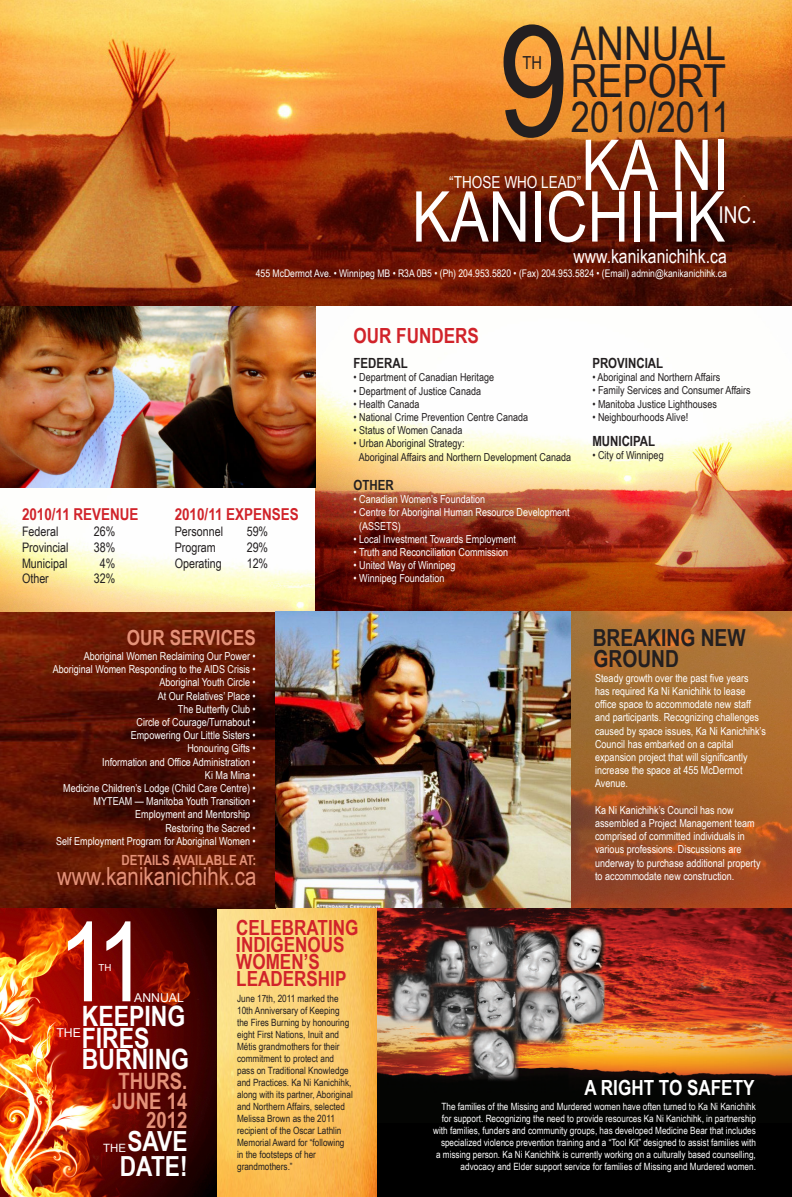
<style>
.page{position:relative;width:792px;height:1197px;background:#fff}
.page>*{position:absolute;margin:0;border:0;box-sizing:border-box;transform-origin:0 0}
.t1{font:155.2px "Arial Narrow";color:#231f20}
.t2{font:111.2px "Arial Narrow";color:#fff}
.t3{font:70.1px "Arial Narrow";color:#fff}
.t4{font:46.6px "Arial Narrow";color:#231f20}
.t5{font:45.6px "Arial Narrow";color:#231f20}
.t6{font:41.8px "Arial Narrow";color:#231f20}
.t7{font:700 28px/21.7px "Arial Narrow";color:#fff}
.t8{font:700 27.7px/24.8px "Arial Narrow";color:#fff}
.t9{font:25px "Arial Narrow";color:#e59279}
.t10{font:700 23.5px/21.1px "Arial Narrow";color:#231f20}
.t11{font:23.2px "Arial Narrow";color:#fff}
.t12{font:700 22.6px/19.5px "Arial Narrow";color:#e59279;text-align:right}
.t13{font:700 20.8px/17px "Arial Narrow";color:#d1232a}
.t14{font:700 20.8px "Arial Narrow";color:#fff}
.t15{font:700 20.8px "Arial Narrow";color:#e59279}
.t16{font:19.2px "Arial Narrow";color:#fff}
.t17{font:17.9px "Arial Narrow";color:#231f20}
.t18{font:16.6px "Arial Narrow";color:#fff}
.t19{font:700 16.4px "Arial Narrow";color:#d1232a}
.t20{font:700 14px "Arial Narrow";color:#231f20}
.t21{font:700 14px "Arial Narrow";color:#e59279}
.t22{font:13.1px "Arial Narrow";color:#231f20}
.t23{font:12.3px "Arial";color:#fff}
.t24{font:11.4px "Arial";color:#fff}
.t25{font:11px/13.2px "Arial Narrow";color:#fff}
.t26{font:11px/13.2px "Arial Narrow";color:#231f20}
.t27{font:10.5px "Arial Narrow";color:#fff}
.t28{font:10px/12px "Arial Narrow";color:#fff;text-align:right}
.t29{font:10px/12px "Arial Narrow";color:#231f20}
.t30{font:9.7px "Arial";color:#fff}
</style>
<div class="page">
<img style="left:0;top:909px;width:378px;height:288px">
<img style="left:0;top:0;width:792px;height:612px">
<img style="left:0;top:612px;width:572px;height:297px">
<img style="left:572px;top:612px;width:220px;height:296px">
<img style="left:378px;top:908px;width:414px;height:215px">
<div style="left:378px;top:1123px;width:414px;height:74px;background:#000"></div>
<h1 class="t1" style="left:498px;top:-32px;width:72px">9</h1>
<h3 class="t4" style="left:571px;top:10px;width:157px">ANNUAL</h3>
<h3 class="t5" style="left:571px;top:47px;width:157px">REPORT</h3>
<h3 class="t17" style="left:522px;top:49px;width:21px">TH</h3>
<h3 class="t6" style="left:571px;top:86px;width:161px">2010/2011</h3>
<h3 class="t3" style="left:581px;top:114px;width:149px">KA NI</h3>
<h3 class="t11" style="left:719px;top:198px;width:40px">INC.</h3>
<h3 class="t18" style="left:449px;top:170px;width:134px">“THOSE WHO LEAD”</h3>
<h3 class="t3" style="left:412px;top:166px;width:315px">KANICHIHK</h3>
<h3 class="t16" style="left:573px;top:242px;width:155px">www.kanikanichihk.ca</h3>
<p class="t27" style="left:256px;top:266px;width:473px">455 McDermot Ave. • Winnipeg MB • R3A 0B5 • (Ph) 204.953.5820 • (Fax) 204.953.5824 • (Email) admin@kanikanichihk.ca</p>
<h3 class="t19" style="left:22px;top:502px;width:118px">2010/11 REVENUE</h3>
<p class="t22" style="left:22px;top:522px;width:38px">Federal</p>
<p class="t22" style="left:94px;top:522px;width:23px">26%</p>
<p class="t22" style="left:22px;top:538px;width:48px">Provincial</p>
<p class="t22" style="left:94px;top:538px;width:23px">38%</p>
<p class="t22" style="left:22px;top:553px;width:47px">Municipal</p>
<p class="t22" style="left:100px;top:553px;width:17px">4%</p>
<p class="t22" style="left:22px;top:569px;width:28px">Other</p>
<p class="t22" style="left:94px;top:569px;width:23px">32%</p>
<h3 class="t19" style="left:175px;top:502px;width:126px">2010/11 EXPENSES</h3>
<p class="t22" style="left:175px;top:522px;width:50px">Personnel</p>
<p class="t22" style="left:247px;top:522px;width:23px">59%</p>
<p class="t22" style="left:175px;top:538px;width:43px">Program</p>
<p class="t22" style="left:247px;top:538px;width:23px">29%</p>
<p class="t22" style="left:175px;top:553px;width:49px">Operating</p>
<p class="t22" style="left:247px;top:553px;width:23px">12%</p>
<h3 class="t15" style="left:127px;top:622px;width:130px">OUR SERVICES</h3>
<p class="t25" style="left:84px;top:649px;width:173px">Aboriginal Women Reclaiming Our Power •</p>
<p class="t25" style="left:53px;top:662px;width:205px">Aboriginal Women Responding to the AIDS Crisis •</p>
<p class="t25" style="left:159px;top:675px;width:98px">Aboriginal Youth Circle •</p>
<p class="t25" style="left:158px;top:689px;width:100px">At Our Relatives’ Place •</p>
<p class="t25" style="left:178px;top:702px;width:79px">The Butterfly Club •</p>
<p class="t25" style="left:137px;top:715px;width:121px">Circle of Courage/Turnabout •</p>
<p class="t25" style="left:131px;top:728px;width:126px">Empowering Our Little Sisters •</p>
<p class="t25" style="left:187px;top:741px;width:70px">Honouring Gifts •</p>
<p class="t25" style="left:102px;top:755px;width:155px">Information and Office Administration •</p>
<p class="t25" style="left:205px;top:768px;width:52px">Ki Ma Mina •</p>
<p class="t25" style="left:63px;top:781px;width:194px">Medicine Children’s Lodge (Child Care Centre) •</p>
<p class="t25" style="left:94px;top:794px;width:164px">MYTEAM — Manitoba Youth Transition •</p>
<p class="t25" style="left:135px;top:807px;width:116px">Employment and Mentorship</p>
<p class="t25" style="left:165px;top:821px;width:92px">Restoring the Sacred •</p>
<p class="t25" style="left:56px;top:834px;width:201px">Self Employment Program for Aboriginal Women •</p>
<h3 class="t9" style="left:57px;top:858px;width:201px">www.kanikanichihk.ca</h3>
<p class="t21" style="left:122px;top:850px;width:136px">DETAILS AVAILABLE AT:</p>
<h3 class="t13" style="left:354px;top:326px;width:127px">OUR FUNDERS</h3>
<p class="t20" style="left:354px;top:353px;width:56px">FEDERAL</p>
<p class="t26" style="left:354px;top:371px;width:142px">• Department of Canadian Heritage</p>
<p class="t26" style="left:354px;top:384px;width:129px">• Department of Justice Canada</p>
<p class="t26" style="left:354px;top:397px;width:67px">• Health Canada</p>
<p class="t26" style="left:354px;top:410px;width:176px">• National Crime Prevention Centre Canada</p>
<p class="t26" style="left:354px;top:423px;width:110px">• Status of Women Canada</p>
<p class="t26" style="left:359px;top:437px;width:214px;text-indent:-5px">• Urban Aboriginal Strategy:<br>Aboriginal Affairs and Northern Development Canada</p>
<p class="t20" style="left:354px;top:474px;width:42px">OTHER</p>
<p class="t25" style="left:354px;top:492px;width:133px">• Canadian Women’s Foundation</p>
<p class="t25" style="left:359px;top:505px;width:212px;text-indent:-6px">• Centre for Aboriginal Human Resource Development (ASSETS)</p>
<p class="t25" style="left:354px;top:532px;width:164px">• Local Investment Towards Employment</p>
<p class="t25" style="left:354px;top:545px;width:156px">• Truth and Reconciliation Commission</p>
<p class="t25" style="left:354px;top:558px;width:104px">• United Way of Winnipeg</p>
<p class="t25" style="left:354px;top:571px;width:92px">• Winnipeg Foundation</p>
<p class="t20" style="left:592px;top:353px;width:72px">PROVINCIAL</p>
<p class="t26" style="left:592px;top:370px;width:129px">• Aboriginal and Northern Affairs</p>
<p class="t26" style="left:592px;top:384px;width:160px">• Family Services and Consumer Affairs</p>
<p class="t26" style="left:592px;top:397px;width:126px">• Manitoba Justice Lighthouses</p>
<p class="t26" style="left:592px;top:410px;width:97px">• Neighbourhoods Alive!</p>
<p class="t20" style="left:592px;top:431px;width:64px">MUNICIPAL</p>
<p class="t26" style="left:592px;top:448px;width:73px">• City of Winnipeg</p>
<h3 class="t10" style="left:593px;top:626px;width:154px">BREAKING NEW<br>GROUND</h3>
<p class="t25" style="left:595px;top:671px;width:172px">Steady growth over the past five years<br>has required Ka Ni Kanichihk to lease office space to accommodate new staff and participants. Recognizing challenges caused by space issues, Ka Ni Kanichihk’s Council has embarked on a capital expansion project that will significantly increase the space at 455 McDermot Avenue.</p>
<p class="t25" style="left:595px;top:803px;width:167px">Ka Ni Kanichihk’s Council has now assembled a Project Management team comprised of committed individuals in various professions. Discussions are underway to purchase additional property to accommodate new construction.</p>
<h2 class="t2" style="left:58px;top:881px;width:91px">11</h2>
<p class="t30" style="left:98px;top:962px;width:14px">TH</p>
<p class="t23" style="left:134px;top:990px;width:51px">ANNUAL</p>
<h3 class="t7" style="left:82px;top:1004px;width:109px">KEEPING<br>FIRES<br>BURNING</h3>
<p class="t23" style="left:56px;top:1025px;width:26px">THE</p>
<h3 class="t12" style="left:112px;top:1071px;width:77px">THURS.<br>JUNE 14<br>2012</h3>
<p class="t24" style="left:103px;top:1140px;width:24px">THE</p>
<h3 class="t8" style="left:120px;top:1127px;width:69px">SAVE<br>DATE!</h3>
<h3 class="t13" style="left:236px;top:918px;width:124px">CELEBRATING<br>INDIGENOUS<br>WOMEN’S<br>LEADERSHIP</h3>
<p class="t29" style="left:237px;top:992px;width:117px">June 17th, 2011 marked the<br>10th Anniversary of Keeping the Fires Burning by honouring eight First Nations, Inuit and<br>Métis grandmothers for their commitment to protect and pass on Traditional Knowledge and Practices. Ka Ni Kanichihk, along with its partner, Aboriginal and Northern Affairs, selected<br>Melissa Brown as the 2011 recipient of the Oscar Lathlin<br>Memorial Award for “following in the footsteps of her grandmothers.”</p>
<h3 class="t14" style="left:585px;top:1072px;width:171px">A RIGHT TO SAFETY</h3>
<p class="t28" style="left:433px;top:1100px;width:324px">The families of the Missing and Murdered women have often turned to Ka Ni Kanichihk for support. Recognizing the need to provide resources Ka Ni Kanichihk, in partnership with families, funders and community groups, has developed Medicine Bear that includes specialized violence prevention training and a “Tool Kit” designed to assist families with<br>a missing person. Ka Ni Kanichihk is currently working on a culturally based counselling, advocacy and Elder support service for families of Missing and Murdered women.</p>
</div>
